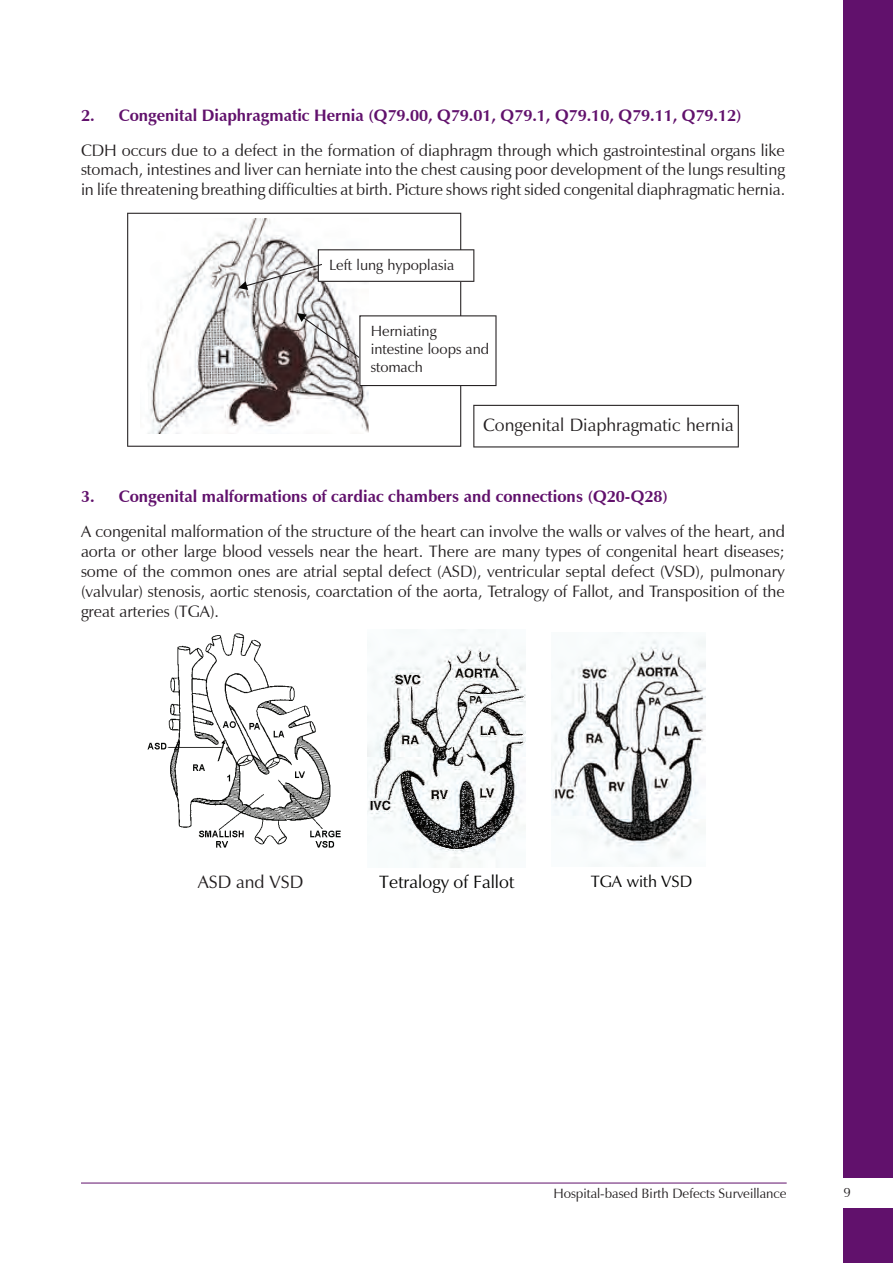
<style>
.page{position:relative;width:893px;height:1263px;background:#fff}
.page>*{position:absolute;margin:0;border:0;box-sizing:border-box;transform-origin:0 0}
.t1{font:18px "Zapf Humanist 601 BT";color:#231f20}
.t2{font:18px "Zapf Humanist 601 BT";letter-spacing:.005em;color:#050504}
.t3{font:16.5px/19.8px "Zapf Humanist 601 BT";letter-spacing:-.005em;color:#231f20;text-align:justify}
.t4{font:700 16.5px "Zapf Humanist 601 BT";color:#61116c}
.t5{font:16.5px "Zapf Humanist 601 BT";color:#050504}
.t6{font:15px/18px "Zapf Humanist 601 BT";color:#231f20}
.t7{font:13.5px "Zapf Humanist 601 BT";color:#231f20}
</style>
<div class="page">
<hr style="left:81px;top:1183px;width:706px;height:1px;background:#61116c">
<div style="left:843px;top:0;width:50px;height:1263px;background:#61116c"></div>
<div style="left:841px;top:1178px;width:52px;height:29px;background:#fff"></div>
<svg style="left:127px;top:213px;width:334px;height:234px"></svg>
<img style="left:140px;top:218px;width:228px;height:215px">
<svg style="left:297px;top:313px;width:199px;height:73px"></svg>
<svg style="left:238px;top:249px;width:236px;height:41px"></svg>
<svg style="left:473px;top:405px;width:266px;height:42px"></svg>
<img style="left:147px;top:633px;width:194px;height:215px">
<img style="left:367px;top:630px;width:158px;height:237px">
<img style="left:551px;top:632px;width:154px;height:234px">
<p class="t4" style="left:81px;top:105px;width:662px">2. Congenital Diaphragmatic Hernia (Q79.00, Q79.01, Q79.1, Q79.10, Q79.11, Q79.12)</p>
<p class="t3" style="left:81px;top:140px;width:706px">CDH occurs due to a defect in the formation of diaphragm through which gastrointestinal organs like stomach, intestines and liver can herniate into the chest causing poor development of the lungs resulting in life threatening breathing difficulties at birth. Picture shows right sided congenital diaphragmatic hernia.</p>
<p class="t6" style="left:329px;top:255px;width:127px">Left lung hypoplasia</p>
<p class="t6" style="left:371px;top:321px;width:120px">Herniating intestine loops and stomach</p>
<p class="t1" style="left:483px;top:414px;width:252px">Congenital Diaphragmatic hernia</p>
<p class="t4" style="left:81px;top:486px;width:588px">3. Congenital malformations of cardiac chambers and connections (Q20-Q28)</p>
<p class="t3" style="left:81px;top:522px;width:705px">A congenital malformation of the structure of the heart can involve the walls or valves of the heart, and aorta or other large blood vessels near the heart. There are many types of congenital heart diseases; some of the common ones are atrial septal defect (ASD), ventricular septal defect (VSD), pulmonary (valvular) stenosis, aortic stenosis, coarctation of the aorta, Tetralogy of Fallot, and Transposition of the great arteries (TGA).</p>
<p class="t1" style="left:198px;top:870px;width:107px">ASD and VSD</p>
<p class="t2" style="left:379px;top:870px;width:136px">Tetralogy of Fallot</p>
<p class="t5" style="left:591px;top:871px;width:103px">TGA with VSD</p>
<p class="t7" style="left:553px;top:1184px;width:235px">Hospital-based Birth Defects Surveillance</p>
<p class="t7" style="left:843px;top:1183px;width:9px">9</p>
</div>
